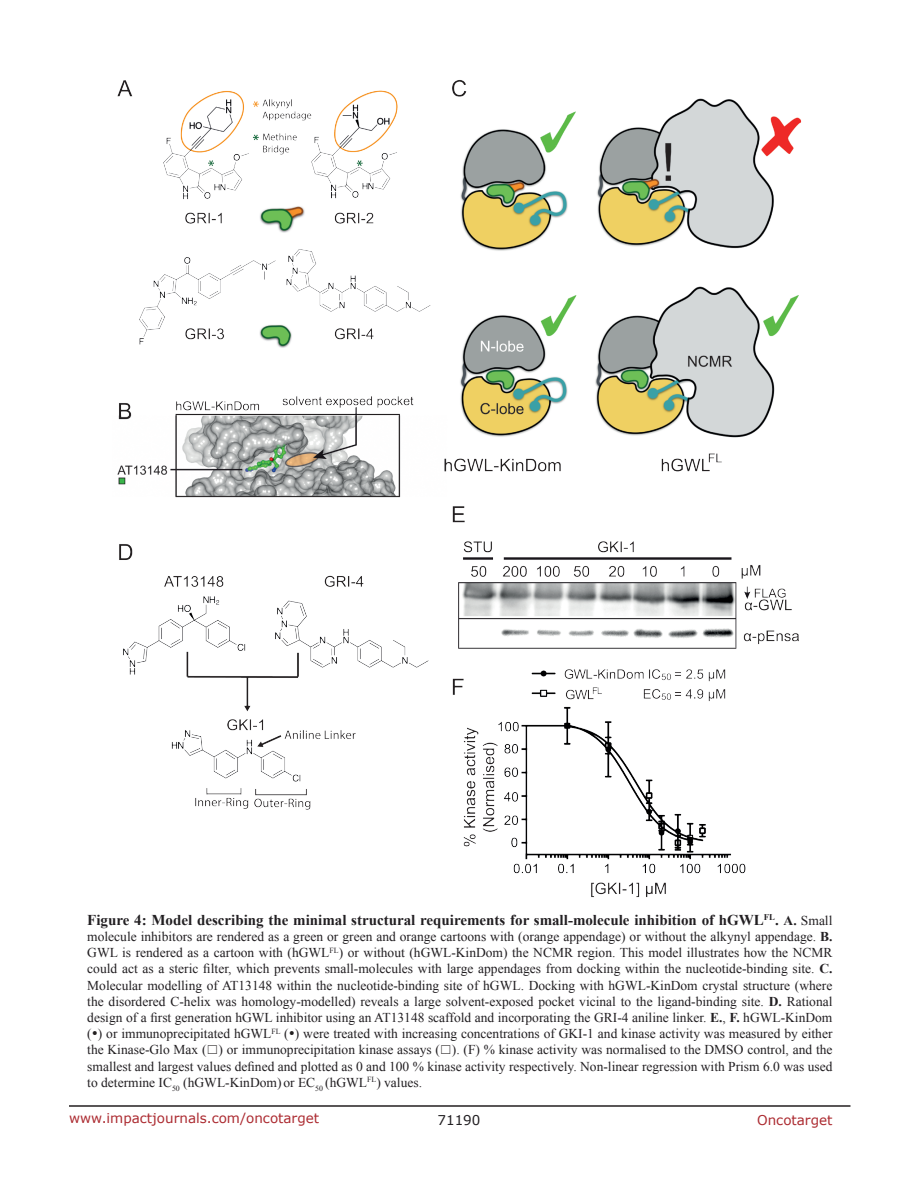
<style>
.page{position:relative;width:918px;height:1188px;background:#fff}
.page>*{position:absolute;margin:0;border:0;box-sizing:border-box;transform-origin:0 0}
.FigureText{font:700 15px "Times New Roman";color:#221f22}
.FigureText-2{font:13.5px/16.2px "Times New Roman";color:#221f22;text-align:justify}
.t1{font:13.5px "Verdana";color:#ac2b31}
.t2{font:13.5px "Verdana";color:#221f22}
.s1{font-size:13.5px}
.s2{font-weight:400;font-size:13.5px}
.s3{font-weight:700}
.s4{color:#231f20}
.s5{font-family:"MS Gothic";font-size:12px;color:#231f20}
</style>
<div class="page">
<hr style="left:69px;top:1105px;width:781px;height:2px;background:#231f20">
<img style="left:117px;top:80px;width:685px;height:818px">
<p class="FigureText" style="left:87px;top:909px;width:747px">Figure 4: Model describing the minimal structural requirements for small-molecule inhibition of hGWL<sup>FL</sup>. <span class="s1">A.</span> <span class="s2">Small</span></p>
<p class="FigureText-2" style="left:87px;top:928px;width:747px">molecule inhibitors are rendered as a green or green and orange cartoons with (orange appendage) or without the alkynyl appendage. <span class="s3">B.<br></span>GWL is rendered as a cartoon with (hGWL<sup>FL</sup>) or without (hGWL-KinDom) the NCMR region. This model illustrates how the NCMR could act as a steric filter, which prevents small-molecules with large appendages from docking within the nucleotide-binding site. <span class="s3">C.<br></span>Molecular modelling of AT13148 within the nucleotide-binding site of hGWL. Docking with hGWL-KinDom crystal structure (where the disordered C-helix was homology-modelled) reveals a large solvent-exposed pocket vicinal to the ligand-binding site. <span class="s3">D.</span> Rational design of a first generation hGWL inhibitor using an AT13148 scaffold and incorporating the GRI-4 aniline linker. <span class="s3">E.</span>, <span class="s3">F.</span> hGWL-KinDom (<span class="s4">•</span>) or immunoprecipitated hGWL<sup>FL</sup> (<span class="s4">•</span>) were treated with increasing concentrations of GKI-1 and kinase activity was measured by either the Kinase-Glo Max (<span class="s5">☐</span>) or immunoprecipitation kinase assays (<span class="s5">☐</span>). (F) % kinase activity was normalised to the DMSO control, and the smallest and largest values defined and plotted as 0 and 100 % kinase activity respectively. Non-linear regression with Prism 6.0 was used to determine IC<sub>50</sub> (hGWL-KinDom) or EC<sub>50</sub> (hGWL<sup>FL</sup>) values.</p>
<p class="t1" style="left:69px;top:1109px;width:252px">www.impactjournals.com/oncotarget</p>
<p class="t2" style="left:438px;top:1111px;width:44px">71190</p>
<p class="t1" style="left:757px;top:1111px;width:77px">Oncotarget</p>
</div>
